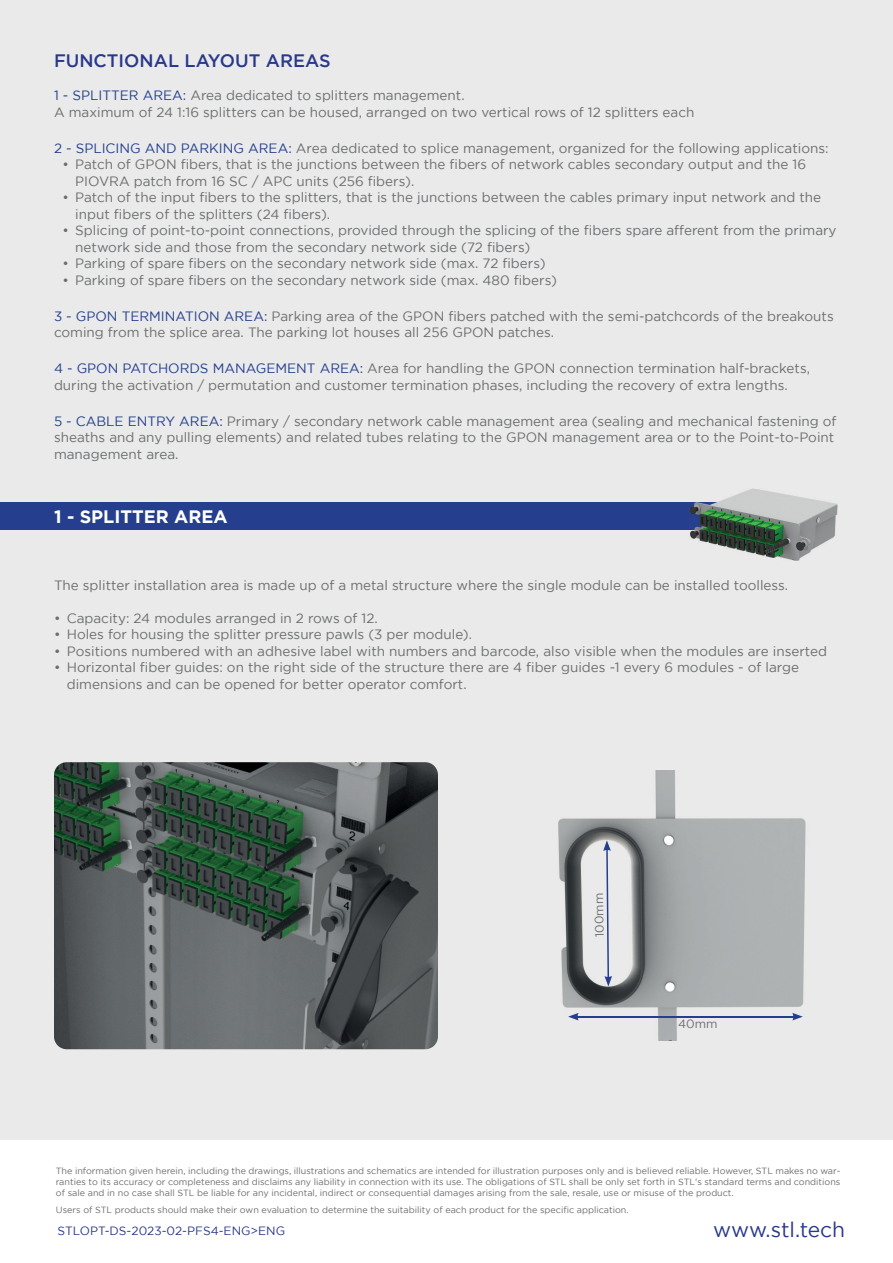
<style>
.page{position:relative;width:893px;height:1263px;background:#fff}
.page>*{position:absolute;margin:0;border:0;box-sizing:border-box;transform-origin:0 0}
.t1{font:21px "Gotham";letter-spacing:-.01em;color:#29388d}
.t2{font:500 18px "Gotham";color:#29388d}
.t3{font:700 18px "Gotham";color:#fff}
.t4{font:13.5px/16.5px "Gotham";color:#6c6d70}
.t5{font:12px "Gotham";color:#29388d}
.t6{font:12px "Gotham";color:#6c6d70}
.t7{font:9px/10.8px "Gotham";color:#6c6d70;text-align:justify}
.s1{color:#253f8e}
</style>
<div class="page">
<div style="left:2px;top:0;width:891px;height:1140px;background:#e9eae9"></div>
<div style="left:0;top:0;width:6px;height:1140px;background:#e9eae9"></div>
<div style="left:0;top:503px;width:811px;height:27px;background:#253f8e"></div>
<img style="left:690px;top:488px;width:148px;height:73px">
<img style="left:690px;top:503px;width:121px;height:27px">
<img style="left:54px;top:762px;width:384px;height:287px">
<img style="left:558px;top:771px;width:248px;height:269px">
<svg style="left:603px;top:840px;width:9px;height:146px"></svg>
<hr style="left:576px;top:1016px;width:219px;height:1px;background:#253f8e">
<svg style="left:568px;top:1013px;width:11px;height:7px"></svg>
<svg style="left:792px;top:1013px;width:11px;height:7px"></svg>
<h2 class="t2" style="left:54px;top:51px;width:278px">FUNCTIONAL LAYOUT AREAS</h2>
<p class="t4" style="left:54px;top:87px;width:642px"><span class="s1">1 - SPLITTER AREA:</span> Area dedicated to splitters management.<br>A maximum of 24 1:16 splitters can be housed, arranged on two vertical rows of 12 splitters each</p>
<p class="t4" style="left:54px;top:140px;width:776px"><span class="s1">2 - SPLICING AND PARKING AREA:</span> Area dedicated to splice management, organized for the following applications:</p>
<p class="t4" style="left:75px;top:156px;width:732px;text-indent:-13px">• Patch of GPON fibers, that is the junctions between the fibers of network cables secondary output and the 16<br>PIOVRA patch from 16 SC / APC units (256 fibers).</p>
<p class="t4" style="left:75px;top:189px;width:747px;text-indent:-13px">• Patch of the input fibers to the splitters, that is the junctions between the cables primary input network and the input fibers of the splitters (24 fibers).</p>
<p class="t4" style="left:75px;top:222px;width:763px;text-indent:-13px">• Splicing of point-to-point connections, provided through the splicing of the fibers spare afferent from the primary network side and those from the secondary network side (72 fibers)</p>
<p class="t4" style="left:63px;top:255px;width:485px">• Parking of spare fibers on the secondary network side (max. 72 fibers)</p>
<p class="t4" style="left:63px;top:272px;width:496px">• Parking of spare fibers on the secondary network side (max. 480 fibers)</p>
<p class="t4" style="left:54px;top:308px;width:781px"><span class="s1">3 - GPON TERMINATION AREA:</span> Parking area of the GPON fibers patched with the semi-patchcords of the breakouts coming from the splice area. The parking lot houses all 256 GPON patches.</p>
<p class="t4" style="left:54px;top:360px;width:757px"><span class="s1">4 - GPON PATCHORDS MANAGEMENT AREA:</span> Area for handling the GPON connection termination half-brackets, during the activation / permutation and customer termination phases, including the recovery of extra lengths.</p>
<p class="t4" style="left:54px;top:413px;width:784px"><span class="s1">5 - CABLE ENTRY AREA:</span> Primary / secondary network cable management area (sealing and mechanical fastening of sheaths and any pulling elements) and related tubes relating to the GPON management area or to the Point-to-Point management area.</p>
<h2 class="t3" style="left:54px;top:506px;width:175px">1 - SPLITTER AREA</h2>
<p class="t4" style="left:54px;top:577px;width:736px">The splitter installation area is made up of a metal structure where the single module can be installed toolless.</p>
<p class="t4" style="left:54px;top:610px;width:325px">• Capacity: 24 modules arranged in 2 rows of 12.</p>
<p class="t4" style="left:54px;top:626px;width:420px">• Holes for housing the splitter pressure pawls (3 per module).</p>
<p class="t4" style="left:54px;top:643px;width:775px">• Positions numbered with an adhesive label with numbers and barcode, also visible when the modules are inserted</p>
<p class="t4" style="left:67px;top:659px;width:734px;text-indent:-13px">• Horizontal fiber guides: on the right side of the structure there are 4 fiber guides -1 every 6 modules - of large dimensions and can be opened for better operator comfort.</p>
<p class="t6" style="left:593px;top:937px;width:46px;rotate:-91deg">100mm</p>
<p class="t6" style="left:678px;top:1017px;width:41px">40mm</p>
<p class="t7" style="left:56px;top:1165px;width:786px">The information given herein, including the drawings, illustrations and schematics are intended for illustration purposes only and is believed reliable. However, STL makes no war&shy;ranties to its accuracy or completeness and disclaims any liability in connection with its use. The obligations of STL shall be only set forth in STL's standard terms and conditions of sale and in no case shall STL be liable for any incidental, indirect or consequential damages arising from the sale, resale, use or misuse of the product.</p>
<p class="t7" style="left:56px;top:1204px;width:574px">Users of STL products should make their own evaluation to determine the suitability of each product for the specific application.</p>
<p class="t5" style="left:58px;top:1223px;width:229px">STLOPT-DS-2023-02-PFS4-ENG&gt;ENG</p>
<h1 class="t1" style="left:713px;top:1218px;width:133px">www.stl.tech</h1>
</div>
